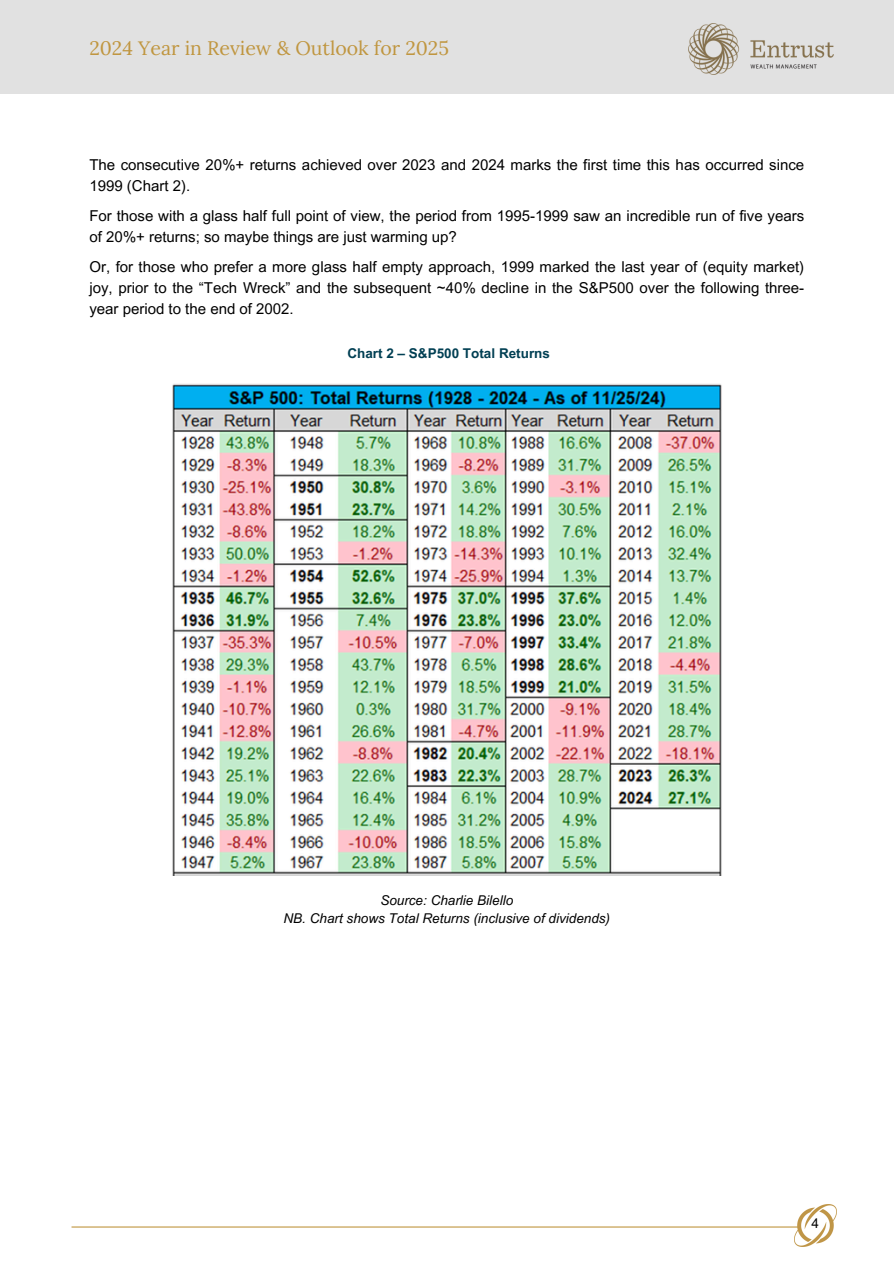
<style>
.page{position:relative;width:894px;height:1264px;background:#fff}
.page>*{position:absolute;margin:0;border:0;box-sizing:border-box;transform-origin:0 0}
.t1{font:19.5px "Lora";color:#c09640}
.t2{font:15px/20.7px "Arial MT Pro";color:#000}
.t3{font:italic 13.5px "Arial MT Pro";color:#000}
.t4{font:700 13.5px "Arial MT Pro";color:#003f53}
.t5{font:13.5px "Arial MT Pro";color:#000}
</style>
<div class="page">
<img style="left:172px;top:384px;width:550px;height:491px">
<div style="left:0;top:0;width:893px;height:94px;background:#e1e1e1"></div>
<img style="left:688px;top:24px;width:144px;height:50px">
<hr style="left:71px;top:1226px;width:728px;height:1px;background:#c09640">
<img style="left:794px;top:1204px;width:41px;height:42px">
<h3 class="t1" style="left:89px;top:36px;width:361px">2024 Year in Review &amp; Outlook for 2025</h3>
<p class="t2" style="left:89px;top:156px;width:716px">The consecutive 20%+ returns achieved over 2023 and 2024 marks the first time this has occurred since<br>1999 (Chart 2).</p>
<h1 class="t2" style="left:89px;top:207px;width:716px">For those with a glass half full point of view, the period from 1995-1999 saw an incredible run of five years of 20%+ returns; so maybe things are just warming up?</h1>
<p class="t2" style="left:89px;top:259px;width:716px;text-align:justify">Or, for those who prefer a more glass half empty approach, 1999 marked the last year of (equity market) joy, prior to the “Tech Wreck” and the subsequent ~40% decline in the S&amp;P500 over the following three&shy;year period to the end of 2002.</p>
<h2 class="t4" style="left:347px;top:348px;width:204px">Chart 2 – S&amp;P500 Total Returns</h2>
<h2 class="t3" style="left:380px;top:895px;width:134px">Source: Charlie Bilello</h2>
<h2 class="t3" style="left:283px;top:913px;width:328px">NB. Chart shows Total Returns (inclusive of dividends)</h2>
<p class="t5" style="left:811px;top:1217px;width:9px">4</p>
</div>
